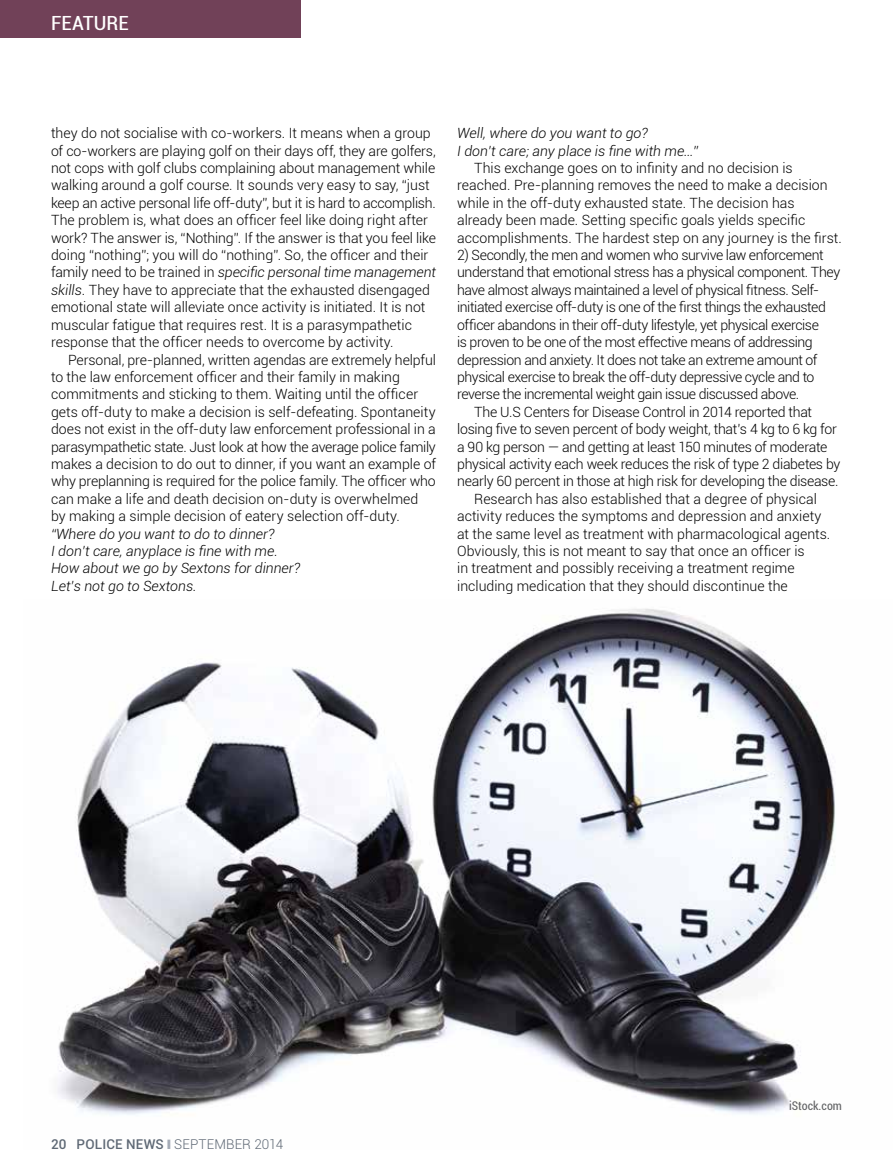
<style>
.page{position:relative;width:893px;height:1170px;background:#fff}
.page>*{position:absolute;margin:0;border:0;box-sizing:border-box;transform-origin:0 0}
.t1{font:condensed 19.5px "Roboto";color:#fff;scale:1.1 1}
.t2{font:300 14.1px/17.4px "Roboto";letter-spacing:-.005em;color:#000}
.t3{font:300 14.1px "Roboto";letter-spacing:-.03em;color:#000}
.t4{font:italic 300 14.1px/17.4px "Roboto";color:#000}
.t5{font:300 14.1px "Roboto";letter-spacing:-.025em;color:#000}
.t6{font:300 13.5px "Roboto";letter-spacing:-.005em;color:#5f6975}
.t7{font:500 13.5px "Roboto";color:#5f6975}
.t8{font:condensed 12px "Roboto";color:#636466}
.s1{font-style:italic}
.s2{font-weight:500}
</style>
<div class="page">
<img style="left:57px;top:608px;width:778px;height:507px">
<div style="left:0;top:0;width:300px;height:38px;background:#714158"></div>
<h1 class="t1" style="left:51px;top:9px;width:72px">feature</h1>
<p class="t2" style="left:51px;top:124px;width:386px">they do not socialise with co-workers. It means when a group of co-workers are playing golf on their days off, they are golfers, not cops with golf clubs complaining about management while walking around a golf course. It sounds very easy to say, “just keep an active personal life off-duty”, but it is hard to accomplish.<br>The problem is, what does an officer feel like doing right after work? The answer is, “Nothing”. If the answer is that you feel like doing “nothing”; you will do “nothing”. So, the officer and their family need to be trained in <span class="s1">specific personal time management skills</span>. They have to appreciate that the exhausted disengaged emotional state will alleviate once activity is initiated. It is not muscular fatigue that requires rest. It is a parasympathetic response that the officer needs to overcome by activity.</p>
<p class="t2" style="left:51px;top:350px;width:386px;text-indent:17px">Personal, pre-planned, written agendas are extremely helpful to the law enforcement officer and their family in making commitments and sticking to them. Waiting until the officer gets off-duty to make a decision is self-defeating. Spontaneity does not exist in the off-duty law enforcement professional in a parasympathetic state. Just look at how the average police family makes a decision to do out to dinner, if you want an example of why preplanning is required for the police family. The officer who can make a life and death decision on-duty is overwhelmed by making a simple decision of eatery selection off-duty.</p>
<p class="t4" style="left:51px;top:524px;width:250px">“Where do you want to do to dinner?<br>I don’t care, anyplace is fine with me.<br>How about we go by Sextons for dinner?<br>Let’s not go to Sextons.</p>
<p class="t4" style="left:457px;top:124px;width:242px">Well, where do you want to go?<br>I don’t care; any place is fine with me…”</p>
<p class="t2" style="left:457px;top:159px;width:386px;text-indent:17px">This exchange goes on to infinity and no decision is reached. Pre-planning removes the need to make a decision while in the off-duty exhausted state. The decision has already been made. Setting specific goals yields specific accomplishments. The hardest step on any journey is the first.</p>
<p class="t5" style="left:457px;top:245px;width:368px">2) Secondly, the men and women who survive law enforcement</p>
<p class="t3" style="left:457px;top:263px;width:385px">understand that emotional stress has a physical component. They</p>
<p class="t3" style="left:457px;top:280px;width:364px">have almost always maintained a level of physical fitness. Self-</p>
<p class="t3" style="left:457px;top:297px;width:370px">initiated exercise off-duty is one of the first things the exhausted</p>
<p class="t3" style="left:457px;top:315px;width:363px">officer abandons in their off-duty lifestyle, yet physical exercise</p>
<p class="t3" style="left:457px;top:332px;width:357px">is proven to be one of the most effective means of addressing</p>
<p class="t3" style="left:457px;top:350px;width:362px">depression and anxiety. It does not take an extreme amount of</p>
<p class="t3" style="left:457px;top:367px;width:359px">physical exercise to break the off-duty depressive cycle and to</p>
<p class="t3" style="left:457px;top:384px;width:344px">reverse the incremental weight gain issue discussed above.</p>
<p class="t2" style="left:474px;top:402px;width:339px">The U.S Centers for Disease Control in 2014 reported that</p>
<p class="t2" style="left:457px;top:420px;width:381px">losing five to seven percent of body weight, that’s 4 kg to 6 kg for</p>
<p class="t2" style="left:457px;top:437px;width:372px">a 90 kg person — and getting at least 150 minutes of moderate</p>
<p class="t2" style="left:457px;top:455px;width:385px">physical activity each week reduces the risk of type 2 diabetes by</p>
<p class="t2" style="left:457px;top:472px;width:383px">nearly 60 percent in those at high risk for developing the disease.</p>
<p class="t2" style="left:474px;top:489px;width:344px">Research has also established that a degree of physical</p>
<p class="t2" style="left:457px;top:507px;width:366px">activity reduces the symptoms and depression and anxiety</p>
<p class="t2" style="left:457px;top:524px;width:375px">at the same level as treatment with pharmacological agents.</p>
<p class="t2" style="left:457px;top:541px;width:349px">Obviously, this is not meant to say that once an officer is</p>
<p class="t2" style="left:457px;top:559px;width:339px">in treatment and possibly receiving a treatment regime</p>
<p class="t2" style="left:457px;top:576px;width:332px">including medication that they should discontinue the</p>
<p class="t7" style="left:51px;top:1134px;width:34px">20 POLI</p>
<p class="t6" style="left:106px;top:1134px;width:86px"><span class="s2">CE NEWS</span> Septembe</p>
<p class="t6" style="left:242px;top:1134px;width:43px">r 2014</p>
<p class="t8" style="left:789px;top:1097px;width:54px">iStock.com</p>
</div>
